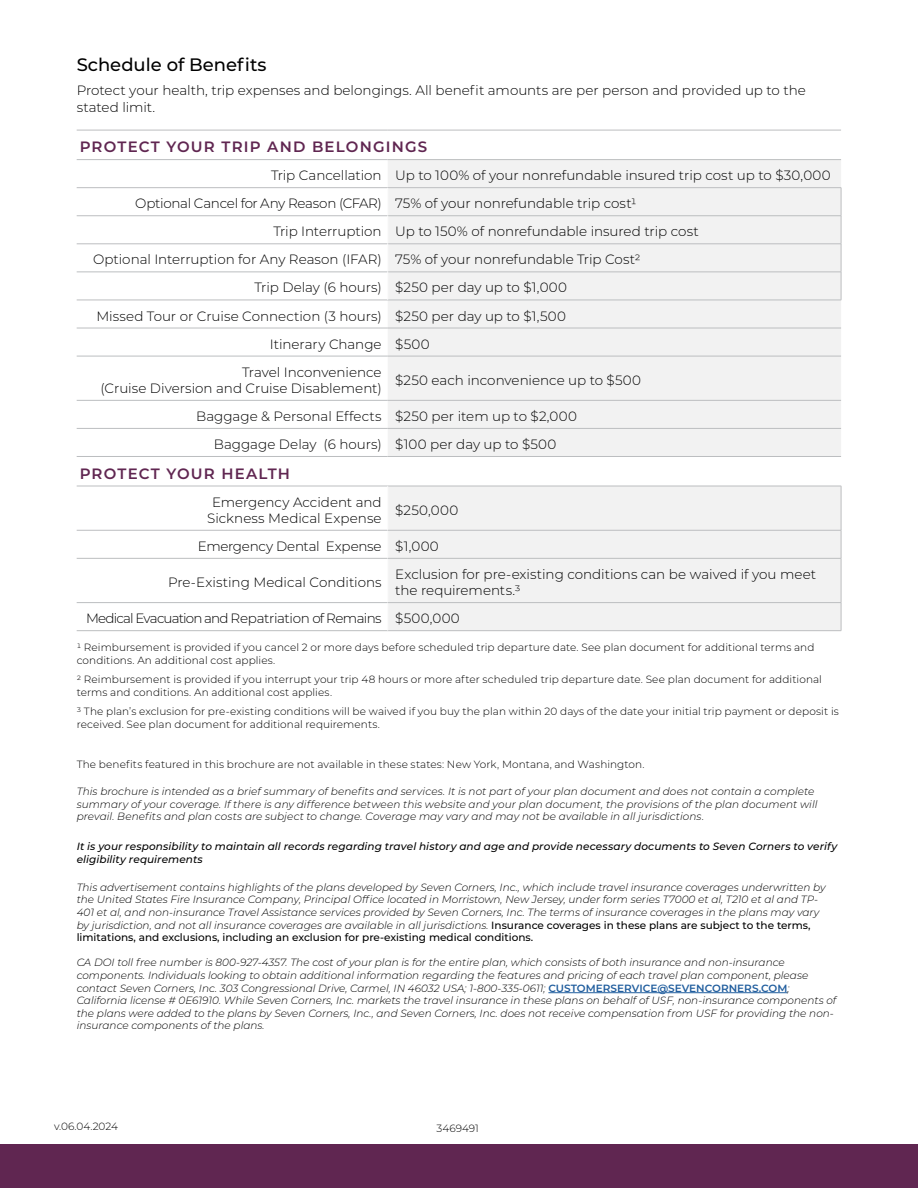
<style>
.page{position:relative;width:918px;height:1188px;background:#fff}
.page>*{position:absolute;margin:0;border:0;box-sizing:border-box;transform-origin:0 0}
.t1{font:500 18px "Montserrat";color:#000}
.t2{font:600 15px "Montserrat";letter-spacing:.08em;color:#602651}
.t3{font:300 13.5px/16.2px "Montserrat";letter-spacing:-.005em;color:#000;text-align:center}
.t4{font:300 13.5px "Montserrat";letter-spacing:-.045em;color:#000}
.t5{font:italic 300 10.5px/12.6px "Montserrat";color:#000}
.t6{font:300 10.5px/12.6px "Montserrat";letter-spacing:.01em;color:#000}
.t7{font:italic 500 10.5px/12.6px "Montserrat";letter-spacing:.01em;color:#000}
.s1{font-weight:500;font-style:normal}
.s2{font-weight:600;font-style:normal;color:#215e9e}
</style>
<div class="page">
<div style="left:0;top:1145px;width:918px;height:43px;background:#602651"></div>
<svg style="left:77px;top:160px;width:311px;height:398px"></svg>
<svg style="left:388px;top:160px;width:453px;height:470px;fill:#f2f2f2"></svg>
<hr style="left:388px;top:630px;width:453px;height:1px;background:#bcbec0">
<hr style="left:388px;top:159px;width:453px;height:1px;background:#bcbec0">
<hr style="left:77px;top:159px;width:311px;height:1px;background:#bcbec0">
<hr style="left:77px;top:530px;width:311px;height:1px;background:#bcbec0">
<hr style="left:77px;top:558px;width:311px;height:1px;background:#bcbec0">
<hr style="left:77px;top:602px;width:311px;height:1px;background:#bcbec0">
<hr style="left:77px;top:630px;width:311px;height:1px;background:#bcbec0">
<hr style="left:77px;top:130px;width:311px;height:1px;background:#bcbec0">
<hr style="left:388px;top:130px;width:453px;height:1px;background:#bcbec0">
<hr style="left:77px;top:187px;width:311px;height:1px;background:#bcbec0">
<hr style="left:77px;top:215px;width:311px;height:1px;background:#bcbec0">
<hr style="left:77px;top:244px;width:311px;height:1px;background:#bcbec0">
<hr style="left:77px;top:272px;width:311px;height:1px;background:#bcbec0">
<hr style="left:77px;top:300px;width:311px;height:1px;background:#bcbec0">
<hr style="left:77px;top:328px;width:311px;height:1px;background:#bcbec0">
<hr style="left:388px;top:328px;width:453px;height:1px;background:#bcbec0">
<hr style="left:77px;top:356px;width:311px;height:1px;background:#bcbec0">
<hr style="left:388px;top:356px;width:453px;height:1px;background:#bcbec0">
<hr style="left:77px;top:400px;width:311px;height:1px;background:#bcbec0">
<hr style="left:388px;top:400px;width:453px;height:1px;background:#bcbec0">
<hr style="left:77px;top:428px;width:311px;height:1px;background:#bcbec0">
<hr style="left:388px;top:428px;width:453px;height:1px;background:#bcbec0">
<hr style="left:77px;top:456px;width:311px;height:1px;background:#bcbec0">
<hr style="left:388px;top:456px;width:453px;height:1px;background:#bcbec0">
<hr style="left:77px;top:486px;width:311px;height:1px;background:#bcbec0">
<hr style="left:388px;top:486px;width:453px;height:1px;background:#bcbec0">
<hr style="left:388px;top:187px;width:453px;height:1px;background:#bcbec0">
<hr style="left:388px;top:215px;width:453px;height:1px;background:#bcbec0">
<hr style="left:388px;top:244px;width:453px;height:1px;background:#bcbec0">
<hr style="left:388px;top:272px;width:453px;height:1px;background:#bcbec0">
<svg style="left:841px;top:188px;width:1px;height:112px"></svg>
<hr style="left:388px;top:300px;width:453px;height:1px;background:#bcbec0">
<svg style="left:387px;top:188px;width:1px;height:112px"></svg>
<hr style="left:387px;top:486px;width:1px;height:44px;background:#fcfcfc">
<svg style="left:387px;top:530px;width:1px;height:28px"></svg>
<hr style="left:841px;top:486px;width:1px;height:44px;background:#bcbec0">
<hr style="left:388px;top:530px;width:453px;height:1px;background:#bcbec0">
<svg style="left:841px;top:530px;width:1px;height:28px"></svg>
<hr style="left:388px;top:558px;width:453px;height:1px;background:#bcbec0">
<hr style="left:841px;top:559px;width:1px;height:43px;background:#bcbec0">
<hr style="left:388px;top:602px;width:453px;height:1px;background:#bcbec0">
<svg style="left:841px;top:603px;width:1px;height:27px"></svg>
<hr style="left:548px;top:992px;width:240px;height:1px;background:#215e9e">
<h1 class="t1" style="left:77px;top:52px;width:191px">Schedule of Benefits</h1>
<p class="t3" style="left:77px;top:82px;width:731px;text-align:left">Protect your health, trip expenses and belongings. All benefit amounts are per person and provided up to the stated limit.</p>
<h2 class="t2" style="left:80px;top:136px;width:349px">PROTECT YOUR TRIP AND BELONGINGS</h2>
<p class="t3" style="left:271px;top:167px;width:561px">Trip Cancellation Up to 100% of your nonrefundable insured trip cost up to $30,000</p>
<p class="t3" style="left:135px;top:195px;width:503px">Optional Cancel for Any Reason (CFAR) 75% of your nonrefundable trip cost1</p>
<p class="t3" style="left:274px;top:223px;width:427px">Trip Interruption Up to 150% of nonrefundable insured trip cost</p>
<p class="t3" style="left:93px;top:251px;width:549px">Optional Interruption for Any Reason (IFAR) 75% of your nonrefundable Trip Cost2</p>
<p class="t3" style="left:255px;top:279px;width:314px">Trip Delay (6 hours) $250 per day up to $1,000</p>
<p class="t3" style="left:96px;top:307px;width:471px">Missed Tour or Cruise Connection (3 hours) $250 per day up to $1,500</p>
<p class="t3" style="left:270px;top:335px;width:161px">Itinerary Change $500</p>
<p class="t3" style="left:242px;top:363px;width:141px">Travel Inconvenience</p>
<p class="t3" style="left:100px;top:380px;width:283px">(Cruise Diversion and Cruise Disablement)</p>
<p class="t3" style="left:395px;top:371px;width:247px">$250 each inconvenience up to $500</p>
<p class="t3" style="left:196px;top:402px;width:382px;line-height:28px">Baggage &amp; Personal Effects $250 per item up to $2,000<br>Baggage Delay (6 hours) $100 per day up to $500</p>
<h2 class="t2" style="left:80px;top:463px;width:212px">PROTECT YOUR HEALTH</h2>
<p class="t3" style="left:207px;top:493px;width:176px">Emergency Accident and<br>Sickness Medical Expense</p>
<p class="t3" style="left:395px;top:501px;width:65px">$250,000</p>
<p class="t3" style="left:198px;top:538px;width:242px">Emergency Dental Expense $1,000</p>
<p class="t3" style="left:168px;top:574px;width:215px">Pre-Existing Medical Conditions</p>
<p class="t3" style="left:395px;top:566px;width:422px;text-align:left">Exclusion for pre-existing conditions can be waived if you meet the requirements.3</p>
<p class="t4" style="left:86px;top:609px;width:375px">Medical Evacuation and Repatriation of Remains $500,000</p>
<p class="t6" style="left:77px;top:641px;width:739px">1 Reimbursement is provided if you cancel 2 or more days before scheduled trip departure date. See plan document for additional terms and conditions. An additional cost applies.</p>
<p class="t6" style="left:77px;top:673px;width:747px">2 Reimbursement is provided if you interrupt your trip 48 hours or more after scheduled trip departure date. See plan document for additional terms and conditions. An additional cost applies.</p>
<p class="t6" style="left:77px;top:705px;width:764px">3 The plan’s exclusion for pre-existing conditions will be waived if you buy the plan within 20 days of the date your initial trip payment or deposit is received. See plan document for additional requirements.</p>
<p class="t6" style="left:77px;top:758px;width:569px">The benefits featured in this brochure are not available in these states: New York, Montana, and Washington.</p>
<p class="t5" style="left:77px;top:785px;width:742px">This brochure is intended as a brief summary of benefits and services. It is not part of your plan document and does not contain a complete summary of your coverage. If there is any difference between this website and your plan document, the provisions of the plan document will prevail. Benefits and plan costs are subject to change. Coverage may vary and may not be available in all jurisdictions.</p>
<p class="t7" style="left:77px;top:839px;width:762px">It is your responsibility to maintain all records regarding travel history and age and provide necessary documents to Seven Corners to verify eligibility requirements</p>
<p class="t5" style="left:77px;top:881px;width:750px">This advertisement contains highlights of the plans developed by Seven Corners, Inc., which include travel insurance coverages underwritten by the United States Fire Insurance Company, Principal Office located in Morristown, New Jersey, under form series T7000 et al, T210 et al and TP-401 et al, and non-insurance Travel Assistance services provided by Seven Corners, Inc. The terms of insurance coverages in the plans may vary by jurisdiction, and not all insurance coverages are available in all jurisdictions. <span class="s1">Insurance coverages in these plans are subject to the terms, limitations, and exclusions, including an exclusion for pre-existing medical conditions.</span></p>
<p class="t5" style="left:77px;top:956px;width:761px">CA DOI toll free number is 800-927-4357. The cost of your plan is for the entire plan, which consists of both insurance and non-insurance components. Individuals looking to obtain additional information regarding the features and pricing of each travel plan component, please contact Seven Corners, Inc. 303 Congressional Drive, Carmel, IN 46032 USA; 1-800-335-0611; <span class="s2">CUSTOMERSERVICE@SEVENCORNERS.COM</span>; California license # 0E61910. While Seven Corners, Inc. markets the travel insurance in these plans on behalf of USF, non-insurance components of the plans were added to the plans by Seven Corners, Inc., and Seven Corners, Inc. does not receive compensation from USF for providing the non&shy;insurance components of the plans.</p>
<p class="t6" style="left:54px;top:1120px;width:65px">v.06.04.2024</p>
<p class="t6" style="left:437px;top:1122px;width:44px">3469491</p>
</div>
